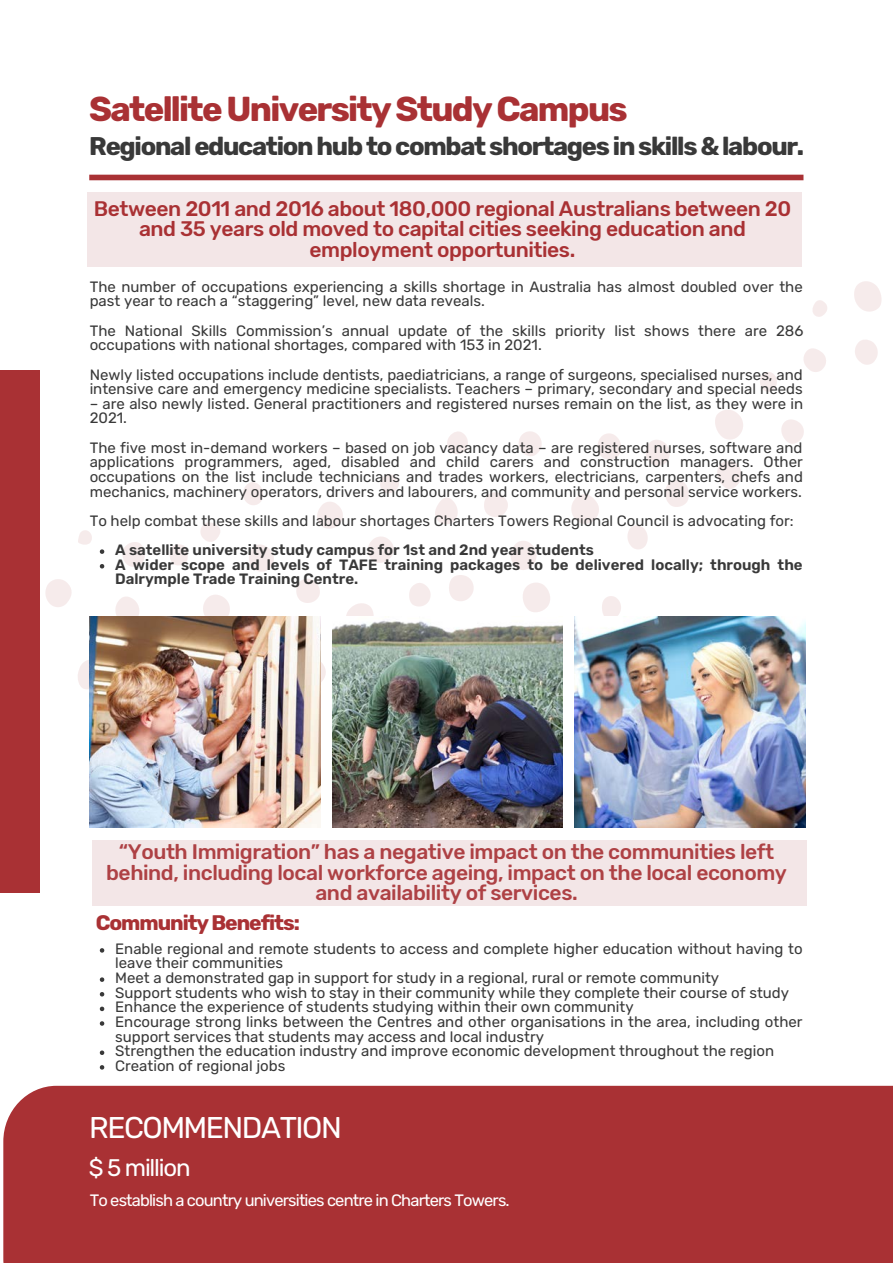
<style>
.page{position:relative;width:893px;height:1264px;background:#fff}
.page>*{position:absolute;margin:0;border:0;box-sizing:border-box;transform-origin:0 0}
.t1{font:700 34.5px "Rubik";letter-spacing:-.05em;color:#a93134}
.t2{font:30px "Rubik";letter-spacing:-.05em;color:#fff}
.t3{font:700 25.5px "Rubik";letter-spacing:-.05em;color:#393939}
.t4{font:24px "Rubik";letter-spacing:-.05em;color:#fff}
.t5{font:500 21px/20.2px "Rubik";letter-spacing:-.02em;color:#a93134;text-align:center}
.t6{font:700 21px "Rubik";letter-spacing:-.05em;color:#a93134}
.t7{font:16.5px "Rubik";letter-spacing:-.05em;color:#fff}
.t8{font:15px/14.5px "Rubik";color:#393939}
.t9{font:600 15px/14.5px "Rubik";color:#393939}
</style>
<div class="page">
<svg style="left:715px;top:410px;width:28px;height:30px"></svg>
<svg style="left:854px;top:281px;width:28px;height:31px"></svg>
<svg style="left:346px;top:603px;width:28px;height:13px"></svg>
<svg style="left:571px;top:494px;width:28px;height:30px"></svg>
<svg style="left:78px;top:660px;width:11px;height:29px"></svg>
<svg style="left:203px;top:595px;width:27px;height:21px"></svg>
<svg style="left:321px;top:662px;width:5px;height:20px"></svg>
<svg style="left:45px;top:579px;width:27px;height:28px"></svg>
<svg style="left:317px;top:502px;width:26px;height:27px"></svg>
<svg style="left:368px;top:537px;width:26px;height:26px"></svg>
<svg style="left:717px;top:461px;width:25px;height:28px"></svg>
<svg style="left:249px;top:545px;width:25px;height:27px"></svg>
<svg style="left:449px;top:541px;width:101px;height:71px"></svg>
<svg style="left:115px;top:597px;width:24px;height:19px"></svg>
<svg style="left:597px;top:433px;width:24px;height:27px"></svg>
<svg style="left:646px;top:440px;width:43px;height:67px"></svg>
<svg style="left:296px;top:579px;width:24px;height:24px"></svg>
<svg style="left:484px;top:492px;width:24px;height:25px"></svg>
<svg style="left:122px;top:542px;width:23px;height:25px"></svg>
<svg style="left:855px;top:340px;width:23px;height:25px"></svg>
<svg style="left:519px;top:431px;width:23px;height:25px"></svg>
<svg style="left:435px;top:497px;width:23px;height:27px"></svg>
<svg style="left:781px;top:419px;width:23px;height:25px"></svg>
<svg style="left:804px;top:348px;width:22px;height:24px"></svg>
<svg style="left:409px;top:583px;width:22px;height:23px"></svg>
<svg style="left:627px;top:525px;width:21px;height:24px"></svg>
<svg style="left:447px;top:431px;width:21px;height:23px"></svg>
<svg style="left:243px;top:482px;width:20px;height:23px"></svg>
<svg style="left:602px;top:596px;width:19px;height:20px"></svg>
<svg style="left:170px;top:522px;width:50px;height:43px"></svg>
<svg style="left:380px;top:474px;width:19px;height:19px"></svg>
<svg style="left:760px;top:372px;width:17px;height:20px"></svg>
<svg style="left:813px;top:300px;width:14px;height:17px"></svg>
<div style="left:0;top:370px;width:40px;height:522px;background:#a93134"></div>
<div style="left:89px;top:175px;width:714px;height:5px;background:#a93134"></div>
<div style="left:3px;top:1085px;width:889px;height:177px;background:#a93134"></div>
<div style="left:87px;top:193px;width:714px;height:74px;background:#f3e6e7"></div>
<div style="left:93px;top:840px;width:713px;height:65px;background:#f3e6e7"></div>
<svg style="left:78px;top:530px;width:26px;height:24px"></svg>
<svg style="left:100px;top:564px;width:4px;height:4px"></svg>
<svg style="left:100px;top:948px;width:4px;height:4px"></svg>
<svg style="left:100px;top:977px;width:4px;height:4px"></svg>
<svg style="left:100px;top:992px;width:4px;height:4px"></svg>
<svg style="left:100px;top:1006px;width:4px;height:5px"></svg>
<svg style="left:100px;top:1021px;width:4px;height:4px"></svg>
<svg style="left:100px;top:1050px;width:4px;height:4px"></svg>
<svg style="left:100px;top:1065px;width:4px;height:4px"></svg>
<img style="left:89px;top:616px;width:232px;height:211px">
<img style="left:332px;top:621px;width:230px;height:206px">
<img style="left:574px;top:616px;width:231px;height:211px">
<h1 class="t1" style="left:89px;top:89px;width:540px">Satellite University Study Campus</h1>
<h3 class="t3" style="left:89px;top:131px;width:716px">Regional education hub to combat shortages in skills &amp; labour.</h3>
<h3 class="t5" style="left:94px;top:199px;width:699px">Between 2011 and 2016 about 180,000 regional Australians between 20 and 35 years old moved to capital cities seeking education and employment opportunities.</h3>
<p class="t8" style="left:90px;top:279px;width:714px">The number of occupations experiencing a skills shortage in Australia has almost doubled over the past year to reach a “staggering” level, new data reveals.</p>
<p class="t8" style="left:90px;top:323px;width:715px">The National Skills Commission’s annual update of the skills priority list shows there are 286 occupations with national shortages, compared with 153 in 2021.</p>
<p class="t8" style="left:90px;top:367px;width:714px">Newly listed occupations include dentists, paediatricians, a range of surgeons, specialised nurses, and intensive care and emergency medicine specialists. Teachers – primary, secondary and special needs</p>
<p class="t8" style="left:90px;top:396px;width:715px">– are also newly listed. General practitioners and registered nurses remain on the list, as they were in<br>2021.</p>
<p class="t8" style="left:90px;top:440px;width:714px;text-align:justify">The five most in-demand workers – based on job vacancy data – are registered nurses, software and applications programmers, aged, disabled and child carers and construction managers. Other occupations on the list include technicians and trades workers, electricians, carpenters, chefs and mechanics, machinery operators, drivers and labourers, and community and personal service workers.</p>
<p class="t8" style="left:90px;top:513px;width:705px">To help combat these skills and labour shortages Charters Towers Regional Council is advocating for:</p>
<p class="t9" style="left:115px;top:542px;width:689px">A satellite university study campus for 1st and 2nd year students<br>A wider scope and levels of TAFE training packages to be delivered locally; through the<br>Dalrymple Trade Training Centre.</p>
<h3 class="t5" style="left:106px;top:842px;width:682px">“Youth Immigration” has a negative impact on the communities left behind, including local workforce ageing, impact on the local economy and availability of services.</h3>
<h3 class="t6" style="left:96px;top:910px;width:206px">Community Benefits:</h3>
<p class="t8" style="left:115px;top:941px;width:689px">Enable regional and remote students to access and complete higher education without having to leave their communities<br>Meet a demonstrated gap in support for study in a regional, rural or remote community<br>Support students who wish to stay in their community while they complete their course of study Enhance the experience of students studying within their own community<br>Encourage strong links between the Centres and other organisations in the area, including other support services that students may access and local industry<br>Strengthen the education industry and improve economic development throughout the region Creation of regional jobs</p>
<h2 class="t2" style="left:89px;top:1110px;width:254px">RECOMMENDATION</h2>
<h3 class="t4" style="left:89px;top:1153px;width:103px">$ 5 million</h3>
<p class="t7" style="left:90px;top:1190px;width:421px">To establish a country universities centre in Charters Towers.</p>
</div>
